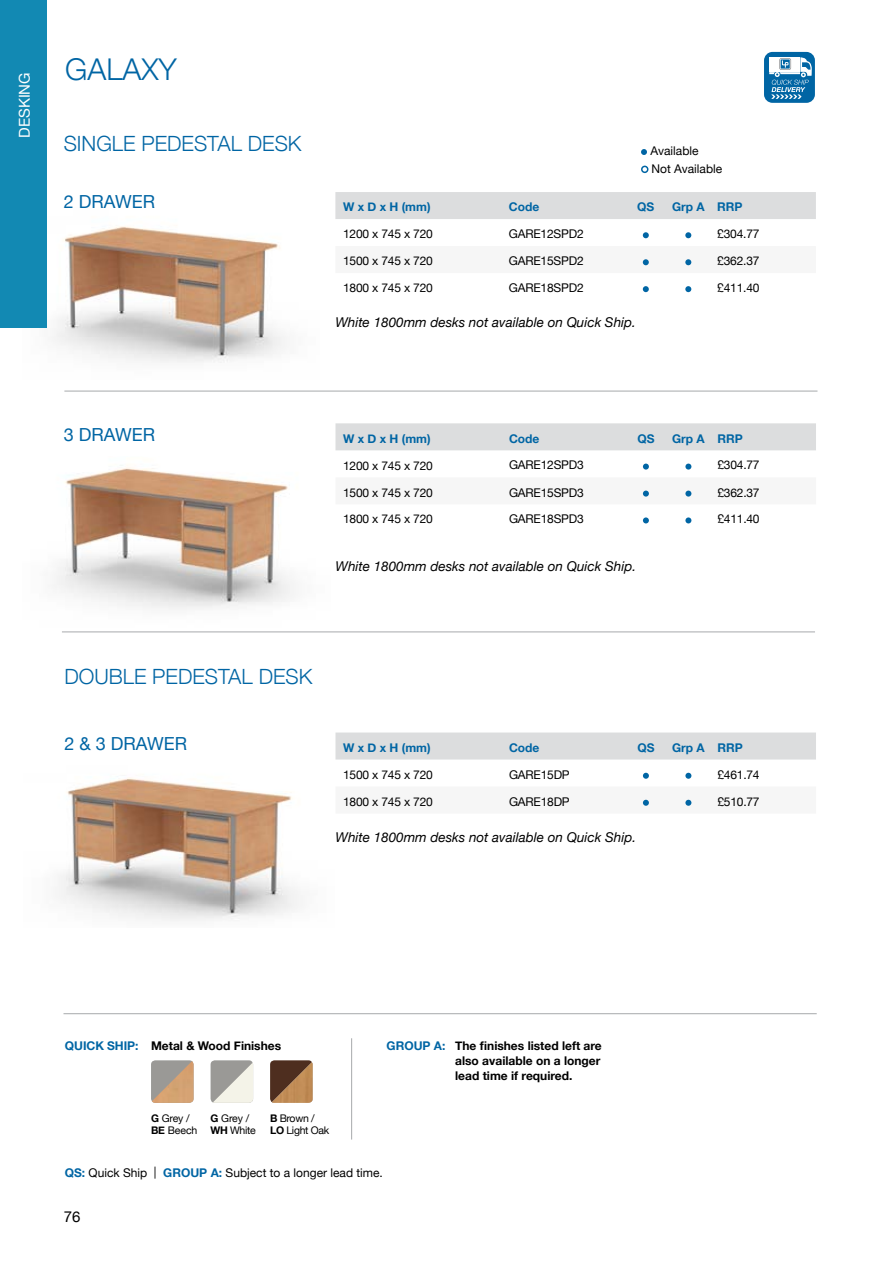
<style>
.page{position:relative;width:893px;height:1263px;background:#fff}
.page>*{position:absolute;margin:0;border:0;box-sizing:border-box;transform-origin:0 0}
.t1{font:300 30px "Helvetica Neue";color:#0065a4}
.t2{font:300 21px "Helvetica Neue";color:#0065a4}
.t3{font:18px "Helvetica Neue";color:#0065a4}
.t4{font:15px "Helvetica Neue";color:#fff}
.t5{font:15px "Helvetica Neue";color:#000}
.t6{font:italic 13.5px "Helvetica Neue";color:#000}
.t7{font:12px/18px "Helvetica Neue";letter-spacing:-.015em;color:#000}
.t8{font:700 12px/15px "Helvetica Neue";color:#000;text-align:justify}
.t9{font:700 12px "Helvetica Neue";color:#0065a4}
.t10{font:10.5px/12px "Helvetica Neue";letter-spacing:-.03em;color:#000}
.t11{font:10.5px/12px "Helvetica Neue";letter-spacing:-.01em;color:#000}
.s1{color:#0065a4}
.s2{font-weight:700}
.s3{font-weight:700;color:#0065a4}
</style>
<div class="page">
<img style="left:23px;top:226px;width:262px;height:137px">
<img style="left:53px;top:465px;width:278px;height:168px">
<img style="left:59px;top:777px;width:240px;height:144px">
<div style="left:0;top:0;width:47px;height:327px;background:#1289b3"></div>
<div style="left:335px;top:192px;width:481px;height:27px;background:#dcddde"></div>
<svg style="left:643px;top:232px;width:6px;height:6px"></svg>
<svg style="left:685px;top:232px;width:6px;height:6px"></svg>
<svg style="left:642px;top:259px;width:50px;height:7px"></svg>
<svg style="left:643px;top:286px;width:6px;height:6px"></svg>
<svg style="left:685px;top:286px;width:6px;height:6px"></svg>
<div style="left:335px;top:423px;width:481px;height:27px;background:#dcddde"></div>
<svg style="left:643px;top:464px;width:6px;height:6px"></svg>
<svg style="left:685px;top:464px;width:6px;height:6px"></svg>
<svg style="left:642px;top:490px;width:50px;height:7px"></svg>
<svg style="left:643px;top:517px;width:6px;height:6px"></svg>
<svg style="left:685px;top:517px;width:6px;height:6px"></svg>
<hr style="left:64px;top:391px;width:753px;height:1px;background:#a7a9ac">
<div style="left:335px;top:732px;width:481px;height:27px;background:#dcddde"></div>
<svg style="left:643px;top:773px;width:6px;height:6px"></svg>
<svg style="left:685px;top:773px;width:6px;height:6px"></svg>
<svg style="left:642px;top:799px;width:50px;height:7px"></svg>
<hr style="left:62px;top:631px;width:753px;height:1px;background:#a7a9ac">
<div style="left:764px;top:52px;width:51px;height:51px;background:#0065a4;border-radius:8px"></div>
<svg style="left:769px;top:57px;width:43px;height:42px"></svg>
<svg style="left:151px;top:1060px;width:43px;height:43px"></svg>
<img style="left:152px;top:1061px;width:42px;height:42px">
<svg style="left:211px;top:1060px;width:42px;height:43px"></svg>
<svg style="left:270px;top:1060px;width:42px;height:42px"></svg>
<img style="left:272px;top:1062px;width:41px;height:41px">
<svg style="left:641px;top:149px;width:6px;height:6px"></svg>
<div style="left:641px;top:166px;width:7px;height:7px;border:2px solid #0065a4;border-radius:50%"></div>
<hr style="left:63px;top:1013px;width:754px;height:1px;background:#a7a9ac">
<hr style="left:351px;top:1038px;width:1px;height:101px;background:#a7a9ac">
<p class="t4" style="left:15px;top:138px;width:67px;rotate:-90deg">DESKING</p>
<h1 class="t1" style="left:65px;top:51px;width:113px">GALAXY</h1>
<h2 class="t2" style="left:64px;top:131px;width:26px">SINGLE</h2>
<h2 class="t2" style="left:141px;top:131px;width:14px">PEDESTAL</h2>
<h2 class="t2" style="left:248px;top:131px;width:55px">DESK</h2>
<h3 class="t3" style="left:64px;top:191px;width:42px">2 Drawer</h3>
<p class="t7" style="left:651px;top:142px;width:73px">Available<br>Not Available</p>
<p class="t9" style="left:343px;top:200px;width:89px">W x D x H (mm)</p>
<p class="t9" style="left:509px;top:200px;width:32px">Code</p>
<p class="t9" style="left:637px;top:200px;width:19px">QS</p>
<p class="t9" style="left:672px;top:200px;width:72px">Grp A RRP</p>
<p class="t7" style="left:343px;top:225px;width:91px">1200 x 745 x 720</p>
<p class="t7" style="left:509px;top:225px;width:76px">GARE12SPD2</p>
<p class="t7" style="left:717px;top:225px;width:44px">£304.77</p>
<p class="t7" style="left:343px;top:252px;width:91px">1500 x 745 x 720</p>
<p class="t7" style="left:509px;top:252px;width:76px">GARE15SPD2</p>
<p class="t7" style="left:717px;top:252px;width:44px">£362.37</p>
<p class="t7" style="left:343px;top:279px;width:91px">1800 x 745 x 720</p>
<p class="t7" style="left:509px;top:279px;width:76px">GARE18SPD2</p>
<p class="t7" style="left:717px;top:279px;width:44px">£411.40</p>
<p class="t6" style="left:335px;top:314px;width:302px">White 1800mm desks not available on Quick Ship.</p>
<h3 class="t3" style="left:64px;top:423px;width:42px">3 Drawer</h3>
<p class="t9" style="left:343px;top:431px;width:89px">W x D x H (mm)</p>
<p class="t9" style="left:509px;top:431px;width:32px">Code</p>
<p class="t9" style="left:637px;top:431px;width:19px">QS</p>
<p class="t9" style="left:672px;top:431px;width:72px">Grp A RRP</p>
<p class="t7" style="left:343px;top:456px;width:91px">1200 x 745 x 720</p>
<p class="t7" style="left:509px;top:456px;width:76px">GARE12SPD3</p>
<p class="t7" style="left:717px;top:456px;width:44px">£304.77</p>
<p class="t7" style="left:343px;top:483px;width:91px">1500 x 745 x 720</p>
<p class="t7" style="left:509px;top:483px;width:76px">GARE15SPD3</p>
<p class="t7" style="left:717px;top:483px;width:44px">£362.37</p>
<p class="t7" style="left:343px;top:510px;width:91px">1800 x 745 x 720</p>
<p class="t7" style="left:509px;top:510px;width:76px">GARE18SPD3</p>
<p class="t7" style="left:717px;top:510px;width:44px">£411.40</p>
<p class="t6" style="left:335px;top:558px;width:302px">White 1800mm desks not available on Quick Ship.</p>
<h2 class="t2" style="left:64px;top:663px;width:102px">DOUBLE PEDESTAL</h2>
<h2 class="t2" style="left:259px;top:663px;width:55px">DESK</h2>
<h3 class="t3" style="left:64px;top:732px;width:73px">2 &amp; 3 Drawer</h3>
<p class="t9" style="left:343px;top:740px;width:89px">W x D x H (mm)</p>
<p class="t9" style="left:509px;top:740px;width:32px">Code</p>
<p class="t9" style="left:637px;top:740px;width:19px">QS</p>
<p class="t9" style="left:672px;top:740px;width:72px">Grp A RRP</p>
<p class="t7" style="left:343px;top:765px;width:91px">1500 x 745 x 720</p>
<p class="t7" style="left:509px;top:765px;width:62px">GARE15DP</p>
<p class="t7" style="left:717px;top:765px;width:44px">£461.74</p>
<p class="t7" style="left:343px;top:792px;width:91px">1800 x 745 x 720</p>
<p class="t7" style="left:509px;top:792px;width:62px">GARE18DP</p>
<p class="t7" style="left:717px;top:792px;width:44px">£510.77</p>
<p class="t6" style="left:335px;top:829px;width:302px">White 1800mm desks not available on Quick Ship.</p>
<p class="t9" style="left:65px;top:1038px;width:75px">QUICK SHIP:</p>
<p class="t8" style="left:455px;top:1038px;width:148px;text-indent:-69px"><span class="s1">GROUP A:</span> The finishes listed left are also available on a longer lead time if required.</p>
<p class="t8" style="left:151px;top:1038px;width:132px">Metal &amp; Wood Finishes</p>
<p class="t11" style="left:151px;top:1112px;width:48px"><span class="s2">G</span> Grey /<br><span class="s2">BE</span> Beech</p>
<p class="t10" style="left:211px;top:1112px;width:47px"><span class="s2">G</span> Grey /<br><span class="s2">WH</span> White</p>
<p class="t10" style="left:270px;top:1112px;width:61px"><span class="s2">B</span> Brown /<br><span class="s2">LO</span> Light Oak</p>
<p class="t7" style="left:65px;top:1164px;width:320px"><span class="s3">QS:</span> Quick Ship | <span class="s3">GROUP A:</span> Subject to a longer lead time.</p>
<p class="t5" style="left:64px;top:1208px;width:18px">76</p>
</div>
